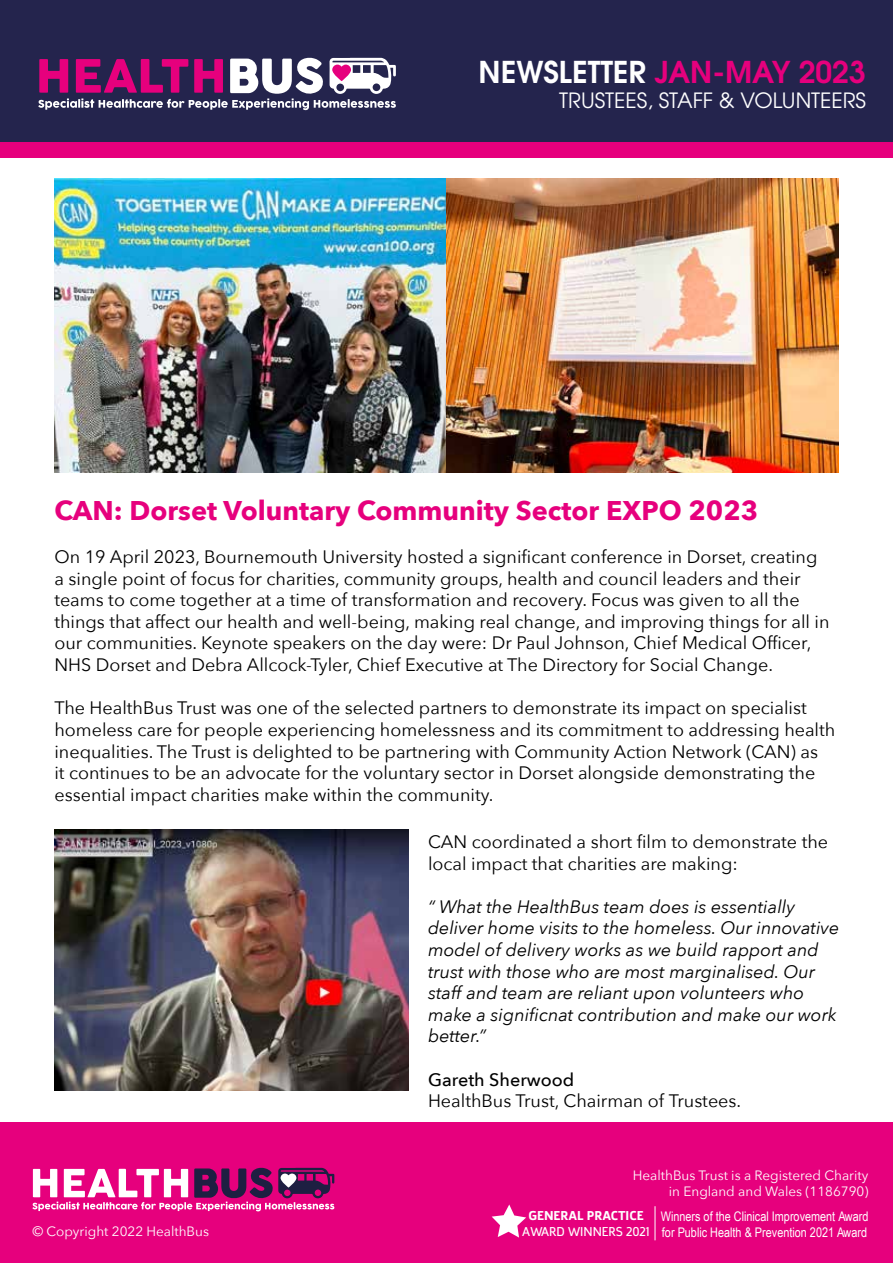
<style>
.page{position:relative;width:893px;height:1263px;background:#fff}
.page>*{position:absolute;margin:0;border:0;box-sizing:border-box;transform-origin:0 0}
.t1{font:700 30px "Te X Gyre Adventor";color:#e6007d}
.t2{font:700 27px "Avenir Next";color:#e6007d}
.t3{font:21px "Te X Gyre Adventor";color:#fff}
.t4{font:18px/21.6px "Avenir Next";color:#000}
.t5{font:italic 18px/21.6px "Avenir Next";color:#000}
.t6{font:500 18px "Avenir Next";color:#000}
.t7{font:13.5px/16.2px "Avenir Next";color:#fff;text-align:right}
.t8{font:13.2px "Arial Narrow";color:#fff}
.t9{font:13.2px "Argumentum";color:#fff}
.t10{font:700 13.2px "Argumentum";color:#fff}
.s1{color:#fff}
</style>
<div class="page">
<div style="left:0;top:1123px;width:893px;height:140px;background:#e6007d"></div>
<svg style="left:32px;top:1168px;width:302px;height:43px"></svg>
<hr style="left:655px;top:1206px;width:1px;height:34px;background:#fff">
<svg style="left:492px;top:1204px;width:34px;height:33px"></svg>
<img style="left:54px;top:179px;width:785px;height:293px">
<img style="left:54px;top:830px;width:355px;height:260px">
<div style="left:0;top:0;width:893px;height:151px;background:#24244d"></div>
<svg style="left:38px;top:58px;width:358px;height:52px"></svg>
<div style="left:0;top:142px;width:893px;height:16px;background:#e6007d"></div>
<h1 class="t1" style="left:479px;top:46px;width:389px"><span class="s1">NEWSLETTER</span> JAN-MAY 2023</h1>
<p class="t3" style="left:559px;top:84px;width:308px">TRUSTEES, STAFF &amp; VOLUNTEERS</p>
<h2 class="t2" style="left:54px;top:487px;width:705px">CAN: Dorset Voluntary Community Sector EXPO 2023</h2>
<p class="t4" style="left:54px;top:545px;width:777px">On 19 April 2023, Bournemouth University hosted a significant conference in Dorset, creating a single point of focus for charities, community groups, health and council leaders and their teams to come together at a time of transformation and recovery. Focus was given to all the things that affect our health and well-being, making real change, and improving things for all in our communities. Keynote speakers on the day were: Dr Paul Johnson, Chief Medical Officer, NHS Dorset and Debra Allcock-Tyler, Chief Executive at The Directory for Social Change.</p>
<p class="t4" style="left:54px;top:696px;width:782px">The HealthBus Trust was one of the selected partners to demonstrate its impact on specialist homeless care for people experiencing homelessness and its commitment to addressing health inequalities. The Trust is delighted to be partnering with Community Action Network (CAN) as<br>it continues to be an advocate for the voluntary sector in Dorset alongside demonstrating the essential impact charities make within the community.</p>
<p class="t4" style="left:428px;top:830px;width:402px">CAN coordinated a short film to demonstrate the local impact that charities are making:</p>
<p class="t5" style="left:428px;top:895px;width:413px">“ What the HealthBus team does is essentially deliver home visits to the homeless. Our innovative model of delivery works as we build rapport and trust with those who are most marginalised. Our staff and team are reliant upon volunteers who make a significnat contribution and make our work better.”</p>
<p class="t6" style="left:428px;top:1064px;width:148px">Gareth Sherwood</p>
<p class="t4" style="left:428px;top:1089px;width:315px">HealthBus Trust, Chairman of Trustees.</p>
<p class="t7" style="left:633px;top:1167px;width:237px">HealthBus Trust is a Registered Charity in England and Wales (1186790)</p>
<p class="t10" style="left:528px;top:1207px;width:117px">GENERAL PRACTICE</p>
<p class="t9" style="left:522px;top:1223px;width:129px">AWARD WINNERS 2021</p>
<p class="t8" style="left:661px;top:1206px;width:209px">Winners of the Clinical Improvement Award</p>
<p class="t7" style="left:32px;top:1222px;width:178px">© Copyright 2022 HealthBus</p>
<p class="t8" style="left:662px;top:1222px;width:207px">for Public Health &amp; Prevention 2021 Award</p>
</div>
